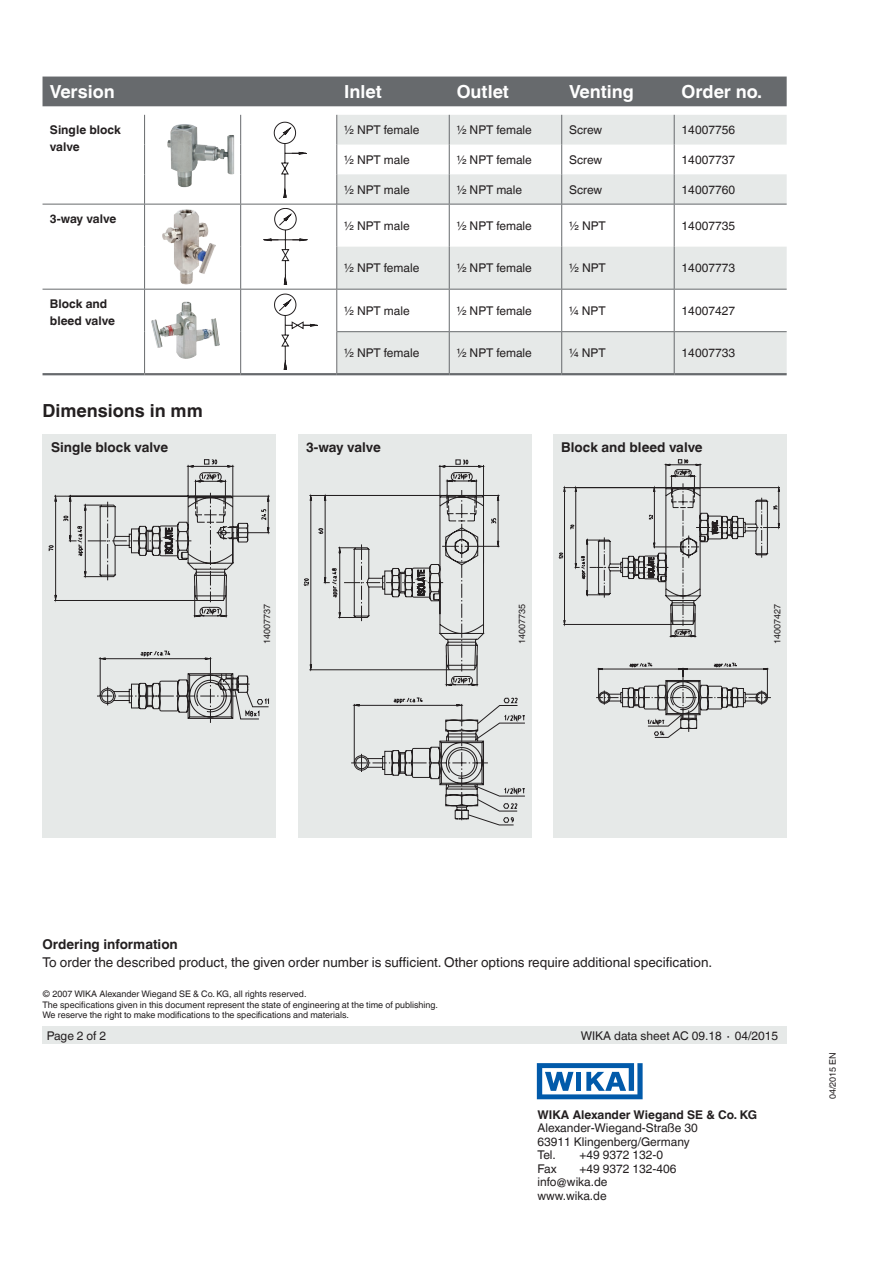
<style>
.page{position:relative;width:893px;height:1263px;background:#fff}
.page>*{position:absolute;margin:0;border:0;box-sizing:border-box;transform-origin:0 0}
.t1{font:700 18px "Helvetica World";color:#fff}
.t2{font:700 18px "Helvetica World";color:#231f20}
.t3{font:13.5px "Helvetica World";color:#231f20}
.t4{font:700 13.5px "Helvetica World";color:#231f20}
.t5{font:700 13.5px "Helvetica World";letter-spacing:-.02em;color:#231f20}
.t6{font:12px/13.5px "Helvetica World";color:#231f20}
.t7{font:700 12px/16.5px "Helvetica World";color:#231f20}
.t8{font:700 12px "Helvetica World";letter-spacing:-.02em;color:#231f20}
.t9{font:9px/10.5px "Helvetica World";color:#231f20}
</style>
<div class="page">
<svg style="left:537px;top:1063px;width:106px;height:36px"></svg>
<div style="left:43px;top:1027px;width:744px;height:17px;background:#e6e9e8"></div>
<div style="left:553px;top:434px;width:234px;height:404px;background:#e6e9e8"></div>
<div style="left:43px;top:434px;width:233px;height:404px;background:#e6e9e8"></div>
<div style="left:298px;top:434px;width:233px;height:404px;background:#e6e9e8"></div>
<svg style="left:304px;top:459px;width:181px;height:213px"></svg>
<svg style="left:332px;top:472px;width:193px;height:353px"></svg>
<svg style="left:352px;top:494px;width:133px;height:326px"></svg>
<svg style="left:49px;top:459px;width:186px;height:264px"></svg>
<svg style="left:77px;top:472px;width:193px;height:247px"></svg>
<svg style="left:99px;top:495px;width:150px;height:224px"></svg>
<svg style="left:559px;top:459px;width:221px;height:168px"></svg>
<svg style="left:581px;top:469px;width:190px;height:269px"></svg>
<div style="left:43px;top:77px;width:744px;height:29px;background:#676a6d"></div>
<svg style="left:337px;top:115px;width:450px;height:258px;fill:#e6e9e8"></svg>
<hr style="left:336px;top:115px;width:1px;height:30px;background:#6c6d70">
<svg style="left:336px;top:145px;width:1px;height:29px"></svg>
<hr style="left:336px;top:174px;width:1px;height:30px;background:#6c6d70">
<hr style="left:336px;top:204px;width:1px;height:43px;background:#6c6d70">
<hr style="left:336px;top:247px;width:1px;height:42px;background:#6c6d70">
<hr style="left:336px;top:289px;width:1px;height:43px;background:#6c6d70">
<hr style="left:144px;top:115px;width:1px;height:30px;background:#676a6d">
<svg style="left:144px;top:145px;width:1px;height:29px"></svg>
<hr style="left:144px;top:174px;width:1px;height:30px;background:#676a6d">
<hr style="left:144px;top:204px;width:96px;height:1px;background:#676a6d">
<hr style="left:144px;top:204px;width:1px;height:43px;background:#676a6d">
<hr style="left:144px;top:247px;width:1px;height:42px;background:#676a6d">
<hr style="left:144px;top:289px;width:96px;height:1px;background:#676a6d">
<hr style="left:144px;top:290px;width:1px;height:42px;background:#676a6d">
<hr style="left:144px;top:332px;width:1px;height:41px;background:#676a6d">
<hr style="left:240px;top:115px;width:1px;height:30px;background:#676a6d">
<svg style="left:240px;top:145px;width:1px;height:29px"></svg>
<hr style="left:240px;top:174px;width:1px;height:30px;background:#676a6d">
<hr style="left:240px;top:204px;width:96px;height:1px;background:#676a6d">
<hr style="left:240px;top:204px;width:1px;height:43px;background:#676a6d">
<hr style="left:240px;top:247px;width:1px;height:42px;background:#676a6d">
<hr style="left:240px;top:289px;width:96px;height:1px;background:#676a6d">
<hr style="left:240px;top:290px;width:1px;height:42px;background:#676a6d">
<hr style="left:240px;top:332px;width:1px;height:41px;background:#676a6d">
<hr style="left:449px;top:115px;width:1px;height:30px;background:#676a6d">
<hr style="left:561px;top:115px;width:1px;height:30px;background:#676a6d">
<hr style="left:674px;top:115px;width:1px;height:30px;background:#676a6d">
<svg style="left:449px;top:145px;width:1px;height:29px"></svg>
<svg style="left:561px;top:145px;width:1px;height:29px"></svg>
<svg style="left:674px;top:145px;width:1px;height:29px"></svg>
<hr style="left:449px;top:174px;width:1px;height:30px;background:#676a6d">
<hr style="left:561px;top:174px;width:1px;height:30px;background:#676a6d">
<hr style="left:674px;top:174px;width:1px;height:30px;background:#676a6d">
<hr style="left:43px;top:204px;width:101px;height:1px;background:#676a6d">
<hr style="left:337px;top:204px;width:112px;height:1px;background:#676a6d">
<hr style="left:449px;top:204px;width:113px;height:1px;background:#676a6d">
<hr style="left:449px;top:204px;width:1px;height:43px;background:#676a6d">
<hr style="left:562px;top:204px;width:112px;height:1px;background:#676a6d">
<hr style="left:561px;top:204px;width:1px;height:43px;background:#676a6d">
<hr style="left:674px;top:204px;width:113px;height:1px;background:#676a6d">
<hr style="left:674px;top:204px;width:1px;height:43px;background:#676a6d">
<hr style="left:449px;top:247px;width:1px;height:42px;background:#676a6d">
<hr style="left:561px;top:247px;width:1px;height:42px;background:#676a6d">
<hr style="left:674px;top:247px;width:1px;height:42px;background:#676a6d">
<hr style="left:43px;top:289px;width:101px;height:1px;background:#676a6d">
<hr style="left:337px;top:289px;width:112px;height:1px;background:#676a6d">
<hr style="left:449px;top:289px;width:113px;height:1px;background:#676a6d">
<hr style="left:449px;top:290px;width:1px;height:41px;background:#676a6d">
<hr style="left:562px;top:289px;width:112px;height:1px;background:#676a6d">
<hr style="left:561px;top:290px;width:1px;height:41px;background:#676a6d">
<hr style="left:674px;top:289px;width:113px;height:1px;background:#676a6d">
<hr style="left:674px;top:290px;width:1px;height:41px;background:#676a6d">
<hr style="left:337px;top:331px;width:112px;height:1px;background:#676a6d">
<hr style="left:449px;top:331px;width:113px;height:1px;background:#676a6d">
<hr style="left:449px;top:332px;width:1px;height:41px;background:#676a6d">
<hr style="left:562px;top:331px;width:112px;height:1px;background:#676a6d">
<hr style="left:561px;top:332px;width:1px;height:41px;background:#676a6d">
<hr style="left:674px;top:331px;width:113px;height:1px;background:#676a6d">
<hr style="left:674px;top:332px;width:1px;height:41px;background:#676a6d">
<hr style="left:336px;top:332px;width:1px;height:41px;background:#6c6d70">
<hr style="left:43px;top:373px;width:102px;height:2px;background:#676a6d">
<hr style="left:241px;top:373px;width:96px;height:2px;background:#676a6d">
<hr style="left:337px;top:373px;width:112px;height:2px;background:#676a6d">
<hr style="left:449px;top:373px;width:113px;height:2px;background:#676a6d">
<hr style="left:562px;top:373px;width:112px;height:2px;background:#676a6d">
<hr style="left:674px;top:373px;width:113px;height:2px;background:#676a6d">
<hr style="left:145px;top:373px;width:96px;height:2px;background:#6c6d70">
<img style="left:167px;top:124px;width:67px;height:63px">
<svg style="left:274px;top:122px;width:33px;height:76px"></svg>
<img style="left:162px;top:209px;width:53px;height:76px">
<svg style="left:263px;top:208px;width:44px;height:77px"></svg>
<img style="left:151px;top:302px;width:33px;height:29px">
<svg style="left:274px;top:294px;width:44px;height:76px"></svg>
<h1 class="t1" style="left:50px;top:81px;width:66px">Version</h1>
<h1 class="t1" style="left:344px;top:81px;width:39px">Inlet</h1>
<h1 class="t1" style="left:457px;top:81px;width:54px">Outlet</h1>
<h1 class="t1" style="left:569px;top:81px;width:66px">Venting</h1>
<h1 class="t1" style="left:682px;top:81px;width:82px">Order no.</h1>
<p class="t7" style="left:50px;top:122px;width:73px">Single block valve</p>
<p class="t6" style="left:344px;top:123px;width:77px">½ NPT female</p>
<p class="t6" style="left:457px;top:123px;width:77px">½ NPT female</p>
<p class="t6" style="left:569px;top:123px;width:35px">Screw</p>
<p class="t6" style="left:682px;top:123px;width:55px">14007756</p>
<p class="t6" style="left:344px;top:153px;width:67px">½ NPT male</p>
<p class="t6" style="left:457px;top:153px;width:77px">½ NPT female</p>
<p class="t6" style="left:569px;top:153px;width:35px">Screw</p>
<p class="t6" style="left:682px;top:153px;width:55px">14007737</p>
<p class="t6" style="left:344px;top:183px;width:67px">½ NPT male</p>
<p class="t6" style="left:457px;top:183px;width:67px">½ NPT male</p>
<p class="t6" style="left:569px;top:183px;width:35px">Screw</p>
<p class="t6" style="left:682px;top:183px;width:55px">14007760</p>
<p class="t8" style="left:50px;top:212px;width:68px">3-way valve</p>
<p class="t6" style="left:344px;top:219px;width:67px">½ NPT male</p>
<p class="t6" style="left:457px;top:219px;width:77px">½ NPT female</p>
<p class="t6" style="left:569px;top:219px;width:38px">½ NPT</p>
<p class="t6" style="left:682px;top:219px;width:55px">14007735</p>
<p class="t6" style="left:344px;top:261px;width:77px">½ NPT female</p>
<p class="t6" style="left:457px;top:261px;width:77px">½ NPT female</p>
<p class="t6" style="left:569px;top:261px;width:38px">½ NPT</p>
<p class="t6" style="left:682px;top:261px;width:55px">14007773</p>
<p class="t7" style="left:50px;top:296px;width:67px">Block and bleed valve</p>
<p class="t6" style="left:344px;top:304px;width:67px">½ NPT male</p>
<p class="t6" style="left:457px;top:304px;width:77px">½ NPT female</p>
<p class="t6" style="left:569px;top:304px;width:38px">¼ NPT</p>
<p class="t6" style="left:682px;top:304px;width:55px">14007427</p>
<p class="t6" style="left:344px;top:346px;width:77px">½ NPT female</p>
<p class="t6" style="left:457px;top:346px;width:77px">½ NPT female</p>
<p class="t6" style="left:569px;top:346px;width:38px">¼ NPT</p>
<p class="t6" style="left:682px;top:346px;width:55px">14007733</p>
<h1 class="t2" style="left:43px;top:400px;width:162px">Dimensions in mm</h1>
<p class="t4" style="left:51px;top:439px;width:119px">Single block valve</p>
<p class="t5" style="left:306px;top:439px;width:76px">3-way valve</p>
<p class="t4" style="left:561px;top:439px;width:143px">Block and bleed valve</p>
<p class="t9" style="left:262px;top:644px;width:42px;rotate:-90deg">14007737</p>
<p class="t9" style="left:517px;top:644px;width:42px;rotate:-90deg">14007735</p>
<p class="t9" style="left:772px;top:644px;width:42px;rotate:-90deg">14007427</p>
<p class="t4" style="left:43px;top:937px;width:137px">Ordering information</p>
<p class="t3" style="left:43px;top:955px;width:671px">To order the described product, the given order number is sufficient. Other options require additional specification.</p>
<p class="t9" style="left:43px;top:989px;width:397px">© 2007 WIKA Alexander Wiegand SE &amp; Co. KG, all rights reserved.<br>The specifications given in this document represent the state of engineering at the time of publishing.<br>We reserve the right to make modifications to the specifications and materials.</p>
<p class="t6" style="left:47px;top:1029px;width:61px">Page 2 of 2</p>
<p class="t6" style="left:581px;top:1029px;width:199px">WIKA data sheet AC 09.18 ∙ 04/2015</p>
<p class="t7" style="left:537px;top:1106px;width:221px">WIKA Alexander Wiegand SE &amp; Co. KG</p>
<p class="t6" style="left:537px;top:1121px;width:162px">Alexander-Wiegand-Straße 30<br>63911 Klingenberg/Germany<br>Tel.</p>
<p class="t6" style="left:579px;top:1148px;width:85px">+49 9372 132-0</p>
<p class="t6" style="left:537px;top:1161px;width:21px">Fax</p>
<p class="t6" style="left:537px;top:1161px;width:140px;text-indent:42px">+49 9372 132-406 info@wika.de www.wika.de</p>
<p class="t9" style="left:827px;top:1099px;width:49px;rotate:-90deg">04/2015 EN</p>
</div>
